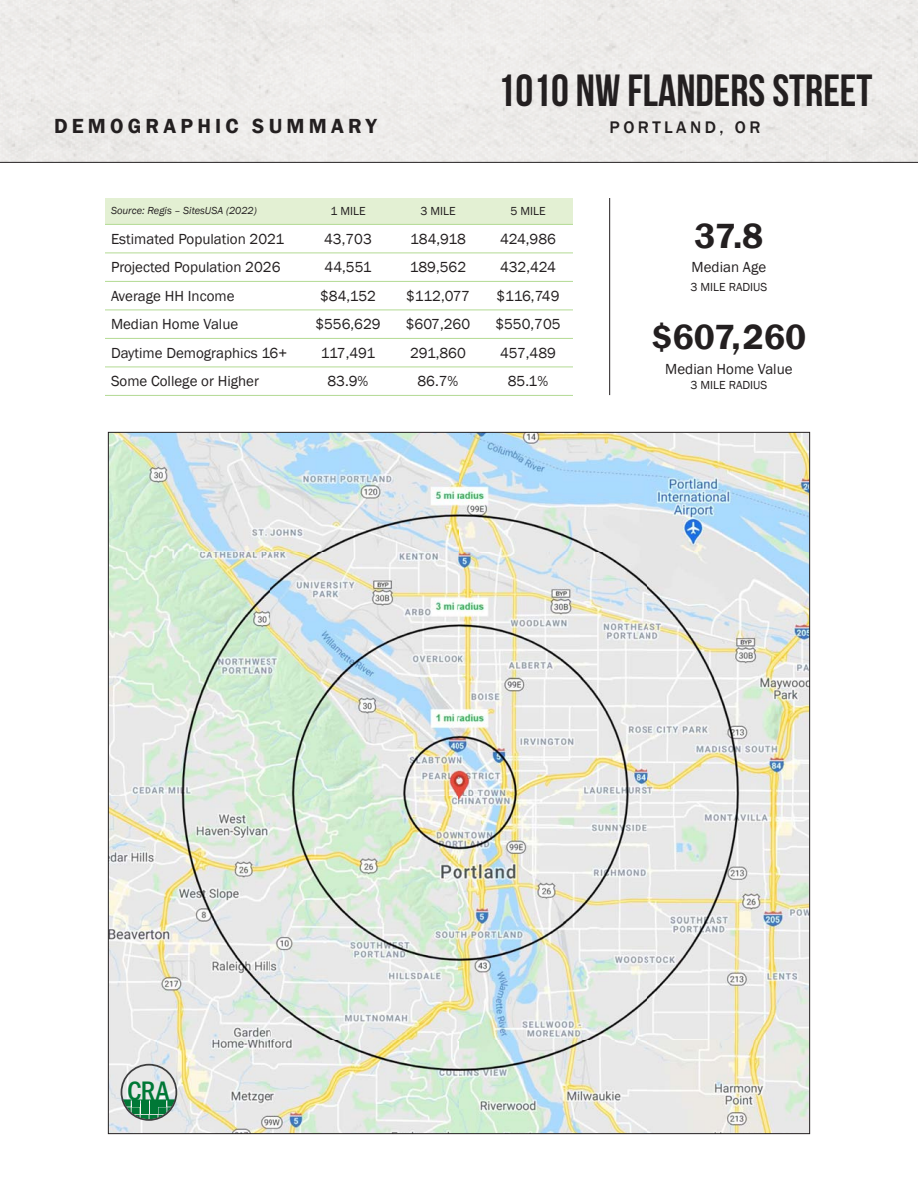
<style>
.page{position:relative;width:918px;height:1188px;background:#fff}
.page>*{position:absolute;margin:0;border:0;box-sizing:border-box;transform-origin:0 0}
.t1{font:45px "Bebas Neue";color:#231f20}
.t2{font:600 36px "Franklin Gothic";color:#231f20}
.t3{font:500 condensed 27.75px "Franklin Gothic";color:#007836}
.t4{font:600 21px "Franklin Gothic";letter-spacing:.2em;color:#231f20}
.t5{font:500 17.25px "Franklin Gothic";letter-spacing:.2em;color:#231f20}
.t6{font:15px "Franklin Gothic";color:#231f20}
.t7{font:12px "Franklin Gothic";color:#231f20}
.t8{font:italic 10.5px "Franklin Gothic";color:#231f20}
.s1{font-size:27.45px}
</style>
<div class="page">
<img style="left:110px;top:434px;width:698px;height:698px">
<svg style="left:121px;top:1064px;width:56px;height:57px;background:#a9c2b5"></svg>
<hr style="left:609px;top:198px;width:1px;height:197px;background:#231f20">
<hr style="left:0;top:162px;width:918px;height:1px;background:#231f20">
<svg style="left:105px;top:198px;width:468px;height:55px"></svg>
<svg style="left:105px;top:280px;width:468px;height:87px"></svg>
<hr style="left:105px;top:224px;width:198px;height:1px;background:#b3da93">
<hr style="left:303px;top:224px;width:90px;height:1px;background:#b3da93">
<hr style="left:393px;top:224px;width:90px;height:1px;background:#b3da93">
<hr style="left:483px;top:224px;width:90px;height:1px;background:#b3da93">
<hr style="left:105px;top:253px;width:198px;height:1px;background:#b3da93">
<hr style="left:105px;top:281px;width:198px;height:1px;background:#b3da93">
<hr style="left:303px;top:253px;width:90px;height:1px;background:#b3da93">
<hr style="left:303px;top:281px;width:90px;height:1px;background:#b3da93">
<hr style="left:393px;top:253px;width:90px;height:1px;background:#b3da93">
<hr style="left:393px;top:281px;width:90px;height:1px;background:#b3da93">
<hr style="left:483px;top:253px;width:90px;height:1px;background:#b3da93">
<hr style="left:483px;top:281px;width:90px;height:1px;background:#b3da93">
<hr style="left:105px;top:310px;width:198px;height:1px;background:#b3da93">
<hr style="left:303px;top:310px;width:90px;height:1px;background:#b3da93">
<hr style="left:393px;top:310px;width:90px;height:1px;background:#b3da93">
<hr style="left:483px;top:310px;width:90px;height:1px;background:#b3da93">
<hr style="left:105px;top:338px;width:198px;height:1px;background:#b3da93">
<hr style="left:105px;top:367px;width:198px;height:1px;background:#b3da93">
<hr style="left:303px;top:338px;width:90px;height:1px;background:#b3da93">
<hr style="left:303px;top:367px;width:90px;height:1px;background:#b3da93">
<hr style="left:393px;top:338px;width:90px;height:1px;background:#b3da93">
<hr style="left:393px;top:367px;width:90px;height:1px;background:#b3da93">
<hr style="left:483px;top:338px;width:90px;height:1px;background:#b3da93">
<hr style="left:483px;top:367px;width:90px;height:1px;background:#b3da93">
<hr style="left:105px;top:395px;width:198px;height:1px;background:#b3da93">
<hr style="left:303px;top:395px;width:90px;height:1px;background:#b3da93">
<hr style="left:393px;top:395px;width:90px;height:1px;background:#b3da93">
<hr style="left:483px;top:395px;width:90px;height:1px;background:#b3da93">
<h3 class="t4" style="left:54px;top:113px;width:324px">DEMOGRAPHIC SUMMARY</h3>
<h1 class="t1" style="left:498px;top:66px;width:376px">1010 NW FLANDERS STREET</h1>
<p class="t5" style="left:610px;top:117px;width:152px">PORTLAND, OR</p>
<p class="t8" style="left:111px;top:204px;width:147px">Source: Regis – SitesUSA (2022)</p>
<p class="t7" style="left:330px;top:204px;width:37px">1 MILE</p>
<p class="t7" style="left:420px;top:204px;width:37px">3 MILE</p>
<p class="t7" style="left:510px;top:204px;width:37px">5 MILE</p>
<p class="t6" style="left:111px;top:230px;width:175px">Estimated Population 2021</p>
<p class="t6" style="left:324px;top:230px;width:49px">43,703</p>
<p class="t6" style="left:410px;top:230px;width:57px">184,918</p>
<p class="t6" style="left:500px;top:230px;width:57px">424,986</p>
<p class="t6" style="left:111px;top:258px;width:171px">Projected Population 2026</p>
<p class="t6" style="left:325px;top:258px;width:48px">44,551</p>
<p class="t6" style="left:410px;top:258px;width:58px">189,562</p>
<p class="t6" style="left:500px;top:258px;width:57px">432,424</p>
<p class="t6" style="left:111px;top:287px;width:125px">Average HH Income</p>
<p class="t6" style="left:320px;top:287px;width:57px">$84,152</p>
<p class="t6" style="left:406px;top:287px;width:65px">$112,077</p>
<p class="t6" style="left:497px;top:287px;width:64px">$116,749</p>
<p class="t6" style="left:111px;top:315px;width:129px">Median Home Value</p>
<p class="t6" style="left:315px;top:315px;width:67px">$556,629</p>
<p class="t6" style="left:406px;top:315px;width:66px">$607,260</p>
<p class="t6" style="left:495px;top:315px;width:67px">$550,705</p>
<p class="t6" style="left:111px;top:344px;width:178px">Daytime Demographics 16+</p>
<p class="t6" style="left:321px;top:344px;width:56px">117,491</p>
<p class="t6" style="left:410px;top:344px;width:57px">291,860</p>
<p class="t6" style="left:500px;top:344px;width:57px">457,489</p>
<p class="t6" style="left:111px;top:372px;width:150px">Some College or Higher</p>
<p class="t6" style="left:328px;top:372px;width:42px">83.9%</p>
<p class="t6" style="left:418px;top:372px;width:42px">86.7%</p>
<p class="t6" style="left:508px;top:372px;width:42px">85.1%</p>
<h2 class="t2" style="left:695px;top:214px;width:70px">37.8</h2>
<p class="t6" style="left:692px;top:258px;width:76px">Median Age</p>
<p class="t7" style="left:691px;top:279px;width:78px">3 MILE RADIUS</p>
<h2 class="t2" style="left:652px;top:315px;width:156px">$607,260</h2>
<p class="t6" style="left:665px;top:359px;width:129px">Median Home Value</p>
<p class="t7" style="left:691px;top:378px;width:78px">3 MILE RADIUS</p>
<h3 class="t3" style="left:127px;top:1073px;width:44px"><span class="s1">C</span>RA</h3>
</div>
